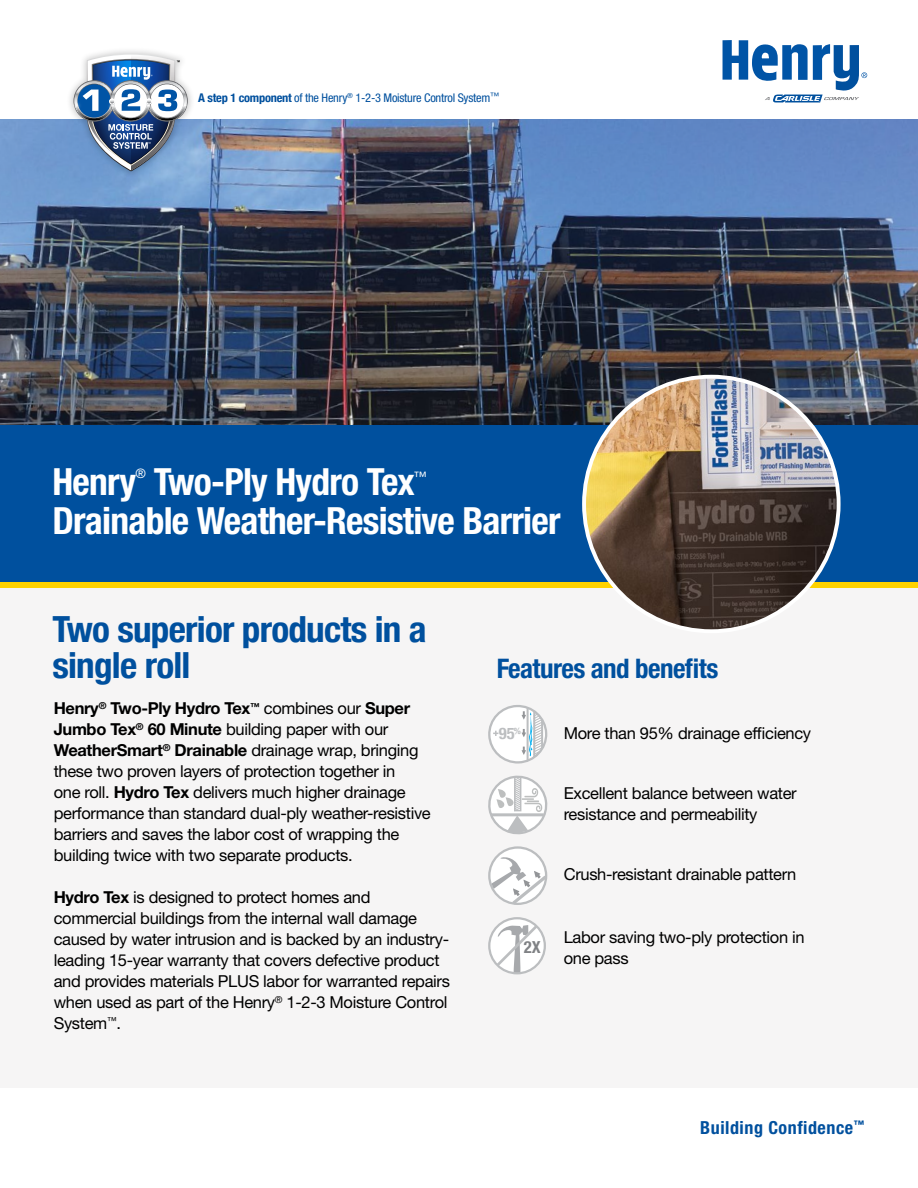
<style>
.page{position:relative;width:918px;height:1188px;background:#fff}
.page>*{position:absolute;margin:0;border:0;box-sizing:border-box;transform-origin:0 0}
.t1{font:700 condensed 37.5px "Helvetica Neue";letter-spacing:-.02em;color:#fff}
.t2{font:700 condensed 36px/36px "Helvetica Neue";letter-spacing:-.02em;color:#00509e}
.t3{font:700 condensed 27px "Helvetica Neue";letter-spacing:-.02em;color:#00509e}
.t4{font:700 condensed 18px "Helvetica Neue";letter-spacing:.03em;color:#00509e}
.t5{font:700 condensed 16.65px "Helvetica Neue";color:#808285}
.t6{font:16.5px/21px "Helvetica Neue";letter-spacing:-.02em;color:#000}
.t7{font:700 condensed 16.05px "Helvetica Neue";color:#bcbec0}
.t8{font:condensed 13.05px "Helvetica Neue";color:#fff}
.t9{font:condensed 12px "Helvetica Neue";letter-spacing:-.02em;color:#00509e}
.s1{font-weight:700}
</style>
<div class="page">
<div style="left:0;top:566px;width:918px;height:523px;background:#f6f5f5"></div>
<img style="left:0;top:119px;width:918px;height:306px">
<div style="left:0;top:1088px;width:918px;height:100px;background:#fff"></div>
<div style="left:0;top:425px;width:918px;height:162px;background:#00509e"></div>
<div style="left:0;top:582px;width:918px;height:5px;background:#ffd200"></div>
<img style="left:584px;top:377px;width:255px;height:254px;border-radius:127px">
<div style="left:66px;top:47px;width:129px;height:131px;background:#000;opacity:.2"></div>
<img style="left:68px;top:54px;width:123px;height:117px">
<svg style="left:488px;top:775px;width:60px;height:60px"></svg>
<svg style="left:488px;top:846px;width:60px;height:59px"></svg>
<svg style="left:488px;top:705px;width:60px;height:59px"></svg>
<svg style="left:488px;top:917px;width:58px;height:57px"></svg>
<svg style="left:723px;top:40px;width:144px;height:62px"></svg>
<p class="t9" style="left:198px;top:91px;width:303px"><span class="s1">A step 1 component</span> of the Henry<sup>®</sup> 1-2-3 Moisture Control System<sup>™</sup></p>
<h1 class="t1" style="left:52px;top:459px;width:85px">Henry</h1>
<p class="t8" style="left:135px;top:466px;width:12px">®</p>
<h1 class="t1" style="left:154px;top:459px;width:262px">Two-Ply Hydro Tex</h1>
<p class="t8" style="left:414px;top:468px;width:14px">™</p>
<h1 class="t1" style="left:52px;top:498px;width:510px">Drainable Weather-Resistive Barrier</h1>
<h2 class="t2" style="left:52px;top:608px;width:376px">Two superior products in a single roll</h2>
<p class="t6" style="left:54px;top:698px;width:379px"><span class="s1">Henry</span><sup>®</sup> <span class="s1">Two-Ply Hydro Tex</span><sup>™</sup> combines our <span class="s1">Super Jumbo Tex</span><sup>®</sup> <span class="s1">60 Minute</span> building paper with our <span class="s1">WeatherSmart</span><sup>®</sup> <span class="s1">Drainable</span> drainage wrap, bringing these two proven layers of protection together in<br>one roll. <span class="s1">Hydro Tex</span> delivers much higher drainage performance than standard dual-ply weather-resistive barriers and saves the labor cost of wrapping the building twice with two separate products.</p>
<p class="t6" style="left:54px;top:887px;width:398px"><span class="s1">Hydro Tex</span> is designed to protect homes and commercial buildings from the internal wall damage caused by water intrusion and is backed by an industry&shy;leading 15-year warranty that covers defective product and provides materials PLUS labor for warranted repairs when used as part of the Henry<sup>®</sup> 1-2-3 Moisture Control System<sup>™</sup>.</p>
<h3 class="t3" style="left:497px;top:652px;width:223px">Features and benefits</h3>
<p class="t7" style="left:499px;top:720px;width:24px">95<sup>%</sup></p>
<p class="t5" style="left:524px;top:937px;width:18px">2X</p>
<p class="t6" style="left:564px;top:722px;width:249px">More than 95% drainage efficiency</p>
<p class="t6" style="left:564px;top:782px;width:234px">Excellent balance between water resistance and permeability</p>
<p class="t6" style="left:564px;top:863px;width:234px">Crush-resistant drainable pattern</p>
<p class="t6" style="left:564px;top:926px;width:242px">Labor saving two-ply protection in one pass</p>
<p class="t4" style="left:700px;top:1117px;width:165px">Building Confidence<sup>™</sup></p>
</div>
